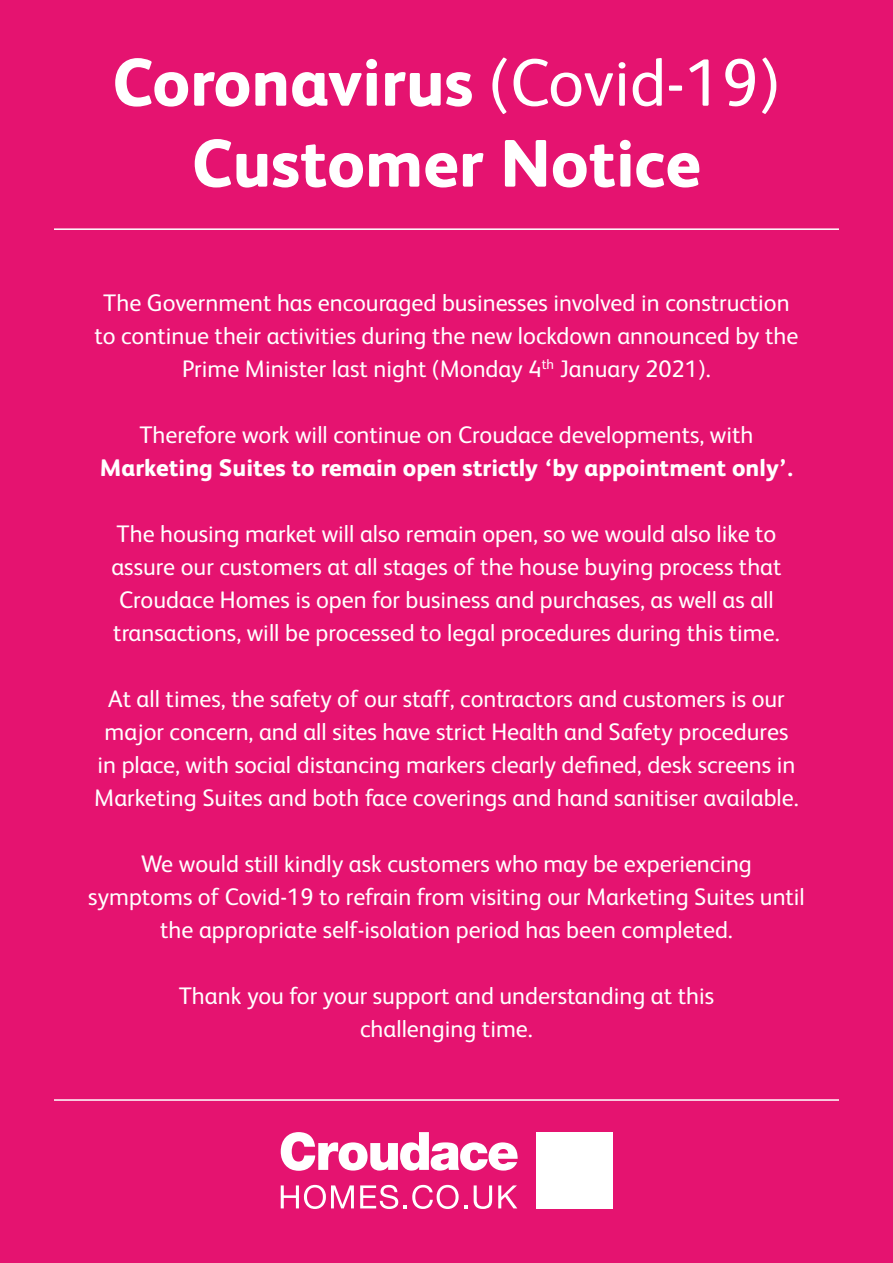
<style>
.page{position:relative;width:893px;height:1263px;background:#e51370}
.page>*{position:absolute;margin:0;border:0;box-sizing:border-box;transform-origin:0 0}
.t1{font:800 67.2px/80.8px "FS Albert";color:#fff;text-align:center}
.t2{font:24px/33px "FS Albert";color:#fff;text-align:center}
.t3{font:800 24px/33px "FS Albert";color:#fff;text-align:center}
.s1{font-weight:400}
</style>
<div class="page">
<hr style="left:54px;top:228px;width:785px;height:2px;background:#fff">
<hr style="left:54px;top:1099px;width:785px;height:2px;background:#fff">
<svg style="left:281px;top:1132px;width:237px;height:39px"></svg>
<svg style="left:281px;top:1185px;width:73px;height:24px"></svg>
<svg style="left:360px;top:1185px;width:107px;height:24px"></svg>
<svg style="left:474px;top:1185px;width:18px;height:24px"></svg>
<svg style="left:498px;top:1185px;width:19px;height:23px"></svg>
<div style="left:536px;top:1132px;width:76px;height:76px;background:#fff"></div>
<p class="t1" style="left:113px;top:39px;width:669px">Coronavirus <span class="s1">(Covid-19)<br></span>Customer Notice</p>
<p class="t2" style="left:94px;top:285px;width:705px">The Government has encouraged businesses involved in construction to continue their activities during the new lockdown announced by the<br>Prime Minister last night (Monday 4<sup>th</sup> January 2021).</p>
<p class="t3" style="left:100px;top:417px;width:695px"><span class="s1">Therefore work will continue on Croudace developments, with<br></span>Marketing Suites to remain open strictly ‘by appointment only’.</p>
<p class="t2" style="left:111px;top:516px;width:672px">The housing market will also remain open, so we would also like to assure our customers at all stages of the house buying process that Croudace Homes is open for business and purchases, as well as all transactions, will be processed to legal procedures during this time.</p>
<p class="t2" style="left:94px;top:681px;width:706px">At all times, the safety of our staff, contractors and customers is our major concern, and all sites have strict Health and Safety procedures in place, with social distancing markers clearly defined, desk screens in Marketing Suites and both face coverings and hand sanitiser available.</p>
<p class="t2" style="left:88px;top:846px;width:718px">We would still kindly ask customers who may be experiencing symptoms of Covid-19 to refrain from visiting our Marketing Suites until the appropriate self-isolation period has been completed.</p>
<p class="t2" style="left:179px;top:978px;width:537px">Thank you for your support and understanding at this challenging time.</p>
</div>
